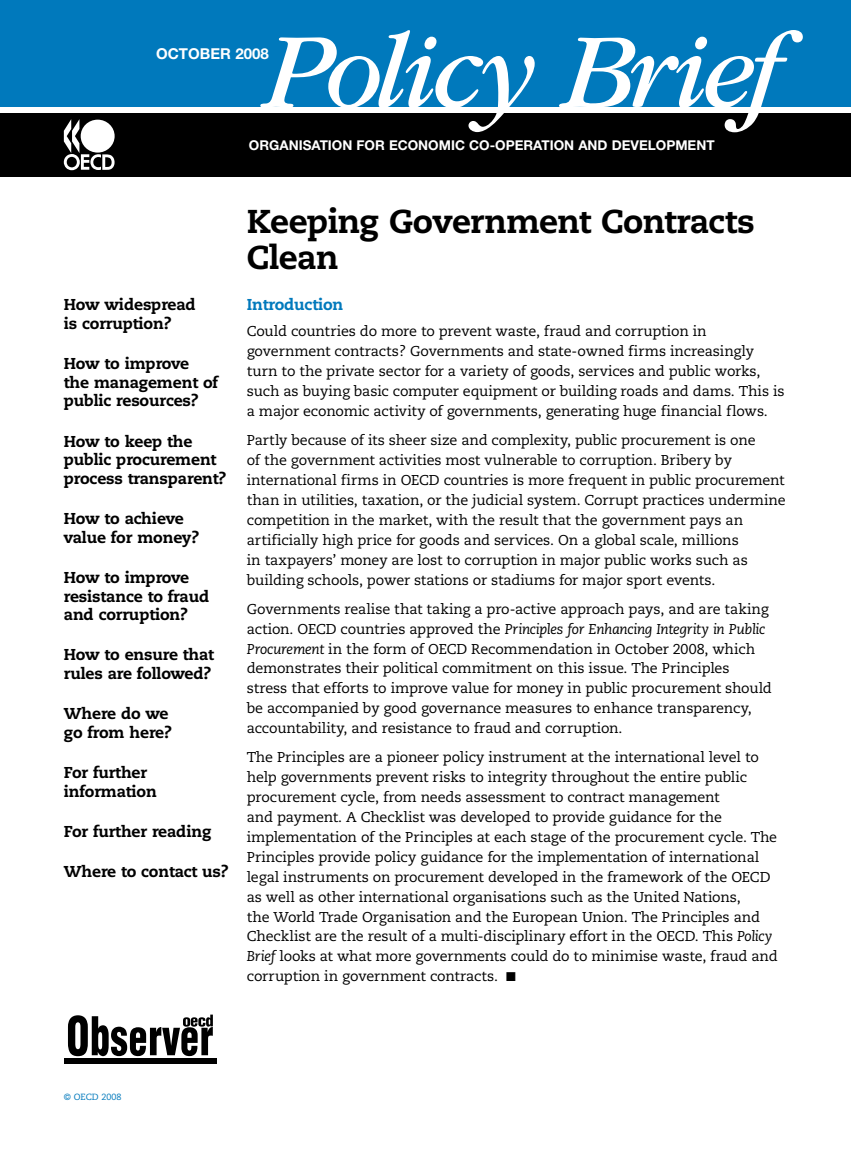
<style>
.page{position:relative;width:851px;height:1149px;background:#fff}
.page>*{position:absolute;margin:0;border:0;box-sizing:border-box;transform-origin:0 0}
.t1{font:italic 111px "ITC Garamond Std";letter-spacing:-.055em;color:#fff}
.t2{font:800 33px/36px "Caecilia";letter-spacing:-.01em;color:#000}
.t3{font:800 15.75px/18.8px "Caecilia";letter-spacing:-.01em;color:#000}
.t4{font:800 15.75px "Caecilia";color:#0079bc}
.t5{font:700 15px "Helvetica Neue LT Std";color:#fff}
.t6{font:14.25px/20px "Caecilia";letter-spacing:-.01em;color:#000}
.t7{font:700 13.5px "Helvetica Neue LT Std";color:#fff}
.t8{font:9px "Caecilia";color:#0079bc}
.s1{font-style:italic}
</style>
<div class="page">
<div style="left:0;top:113px;width:850px;height:63px;background:#000"></div>
<div style="left:0;top:0;width:850px;height:106px;background:#0079bc"></div>
<div style="left:64px;top:1057px;width:153px;height:6px;background:#000"></div>
<svg style="left:68px;top:1014px;width:145px;height:41px"></svg>
<svg style="left:64px;top:119px;width:50px;height:51px"></svg>
<div style="left:81px;top:120px;width:34px;height:32px;background:#fff;border-radius:50%"></div>
<h1 class="t1" style="left:263px;top:11px;width:521px">Policy Brief</h1>
<p class="t5" style="left:156px;top:44px;width:114px">OCTOBER 2008</p>
<p class="t7" style="left:249px;top:136px;width:467px">ORGANISATION FOR ECONOMIC CO-OPERATION AND DEVELOPMENT</p>
<p class="t3" style="left:64px;top:295px;width:133px">How widespread is corruption?</p>
<p class="t3" style="left:64px;top:354px;width:156px">How to improve the management of public resources?</p>
<p class="t3" style="left:64px;top:431px;width:164px">How to keep the public procurement process transparent?</p>
<p class="t3" style="left:64px;top:509px;width:137px">How to achieve value for money?</p>
<p class="t3" style="left:64px;top:568px;width:147px">How to improve resistance to fraud and corruption?</p>
<p class="t3" style="left:64px;top:645px;width:152px">How to ensure that rules are followed?</p>
<p class="t3" style="left:64px;top:704px;width:109px">Where do we go from here?</p>
<p class="t3" style="left:64px;top:763px;width:94px">For further information</p>
<p class="t3" style="left:64px;top:821px;width:149px">For further reading</p>
<p class="t3" style="left:64px;top:861px;width:166px">Where to contact us?</p>
<h2 class="t2" style="left:247px;top:203px;width:509px">Keeping Government Contracts<br>Clean</h2>
<p class="t4" style="left:247px;top:295px;width:98px">Introduction</p>
<p class="t6" style="left:247px;top:321px;width:539px">Could countries do more to prevent waste, fraud and corruption in government contracts? Governments and state-owned firms increasingly turn to the private sector for a variety of goods, services and public works, such as buying basic computer equipment or building roads and dams. This is a major economic activity of governments, generating huge financial flows.</p>
<p class="t6" style="left:247px;top:430px;width:540px">Partly because of its sheer size and complexity, public procurement is one<br>of the government activities most vulnerable to corruption. Bribery by international firms in OECD countries is more frequent in public procurement than in utilities, taxation, or the judicial system. Corrupt practices undermine competition in the market, with the result that the government pays an artificially high price for goods and services. On a global scale, millions<br>in taxpayers’ money are lost to corruption in major public works such as building schools, power stations or stadiums for major sport events.</p>
<p class="t6" style="left:247px;top:599px;width:526px">Governments realise that taking a pro-active approach pays, and are taking action. OECD countries approved the <span class="s1">Principles for Enhancing Integrity in Public Procurement</span> in the form of OECD Recommendation in October 2008, which demonstrates their political commitment on this issue. The Principles stress that efforts to improve value for money in public procurement should be accompanied by good governance measures to enhance transparency, accountability, and resistance to fraud and corruption.</p>
<p class="t6" style="left:247px;top:747px;width:532px">The Principles are a pioneer policy instrument at the international level to help governments prevent risks to integrity throughout the entire public procurement cycle, from needs assessment to contract management<br>and payment. A Checklist was developed to provide guidance for the implementation of the Principles at each stage of the procurement cycle. The Principles provide policy guidance for the implementation of international legal instruments on procurement developed in the framework of the OECD as well as other international organisations such as the United Nations,<br>the World Trade Organisation and the European Union. The Principles and Checklist are the result of a multi-disciplinary effort in the OECD. This <span class="s1">Policy Brief</span> looks at what more governments could do to minimise waste, fraud and corruption in government contracts. ■</p>
<p class="t8" style="left:64px;top:1091px;width:59px">© OECD 2008</p>
</div>
